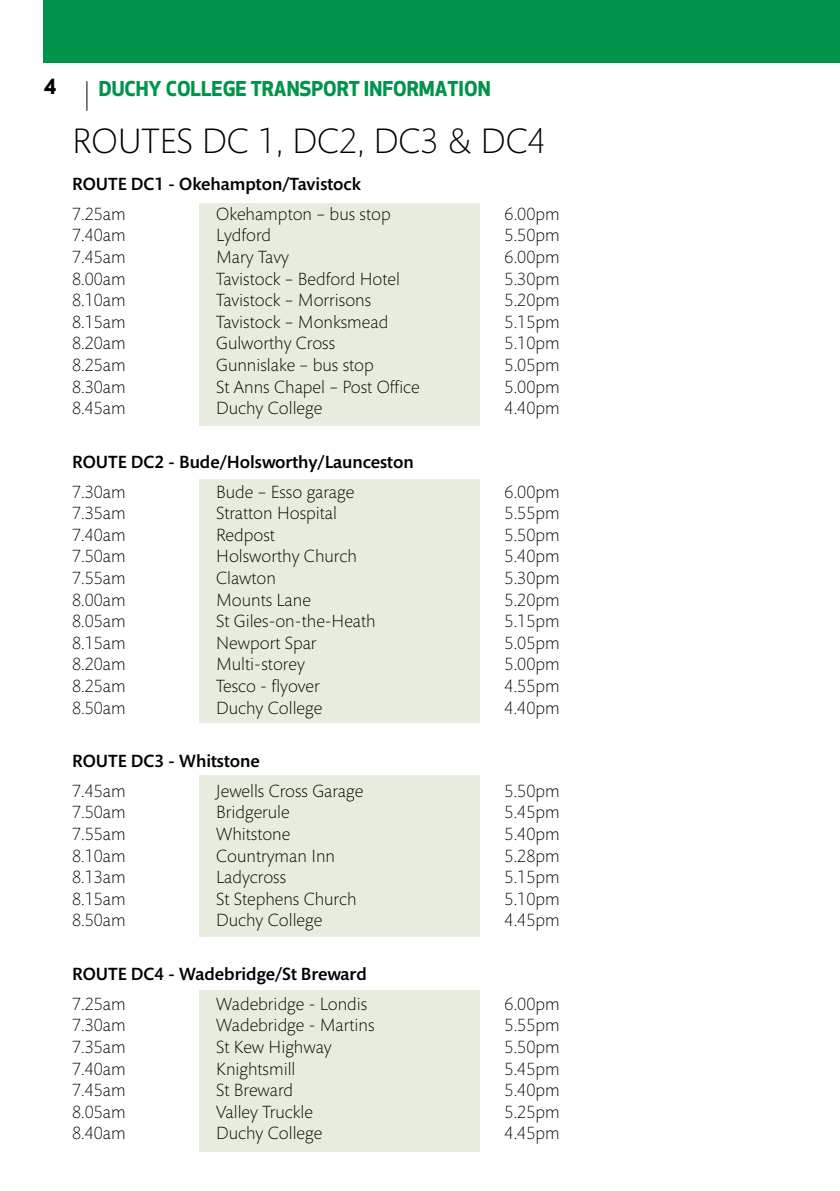
<style>
.page{position:relative;width:840px;height:1191px;background:#fff}
.page>*{position:absolute;margin:0;border:0;box-sizing:border-box;transform-origin:0 0}
.t1{font:300 36px "Mundo Sans";color:#000}
.t2{font:20px "Apex New PS Bold Proportional";color:#00944b}
.t3{font:20px "Apex New PS Bold Proportional";color:#000}
.t4{font:300 18px "Mundo Sans";color:#000}
.t5{font:500 18px "Mundo Sans";color:#000}
</style>
<div class="page">
<div style="left:198px;top:990px;width:281px;height:161px;background:#e6ecde"></div>
<div style="left:198px;top:203px;width:281px;height:222px;background:#e6ecde"></div>
<div style="left:198px;top:478px;width:281px;height:244px;background:#e6ecde"></div>
<div style="left:198px;top:776px;width:281px;height:161px;background:#e6ecde"></div>
<div style="left:44px;top:0;width:795px;height:62px;background:#00944b"></div>
<hr style="left:86px;top:81px;width:1px;height:30px;background:#000">
<p class="t3" style="left:44px;top:74px;width:14px">4</p>
<p class="t2" style="left:99px;top:77px;width:393px">DUCHY COLLEGE TRANSPORT INFORMATION</p>
<h1 class="t1" style="left:72px;top:121px;width:475px">ROUTES DC 1, DC2, DC3 &amp; DC4</h1>
<p class="t5" style="left:72px;top:174px;width:290px">ROUTE DC1 - Okehampton/Tavistock</p>
<p class="t4" style="left:72px;top:204px;width:55px">7.25am</p>
<p class="t4" style="left:216px;top:204px;width:176px">Okehampton – bus stop</p>
<p class="t4" style="left:504px;top:204px;width:57px">6.00pm</p>
<p class="t4" style="left:72px;top:226px;width:55px">7.40am</p>
<p class="t4" style="left:216px;top:226px;width:56px">Lydford</p>
<p class="t4" style="left:504px;top:226px;width:57px">5.50pm</p>
<p class="t4" style="left:72px;top:247px;width:55px">7.45am</p>
<p class="t4" style="left:216px;top:247px;width:74px">Mary Tavy</p>
<p class="t4" style="left:504px;top:247px;width:57px">6.00pm</p>
<p class="t4" style="left:72px;top:269px;width:55px">8.00am</p>
<p class="t4" style="left:216px;top:269px;width:185px">Tavistock – Bedford Hotel</p>
<p class="t4" style="left:504px;top:269px;width:57px">5.30pm</p>
<p class="t4" style="left:72px;top:291px;width:55px">8.10am</p>
<p class="t4" style="left:216px;top:291px;width:156px">Tavistock – Morrisons</p>
<p class="t4" style="left:504px;top:291px;width:57px">5.20pm</p>
<p class="t4" style="left:72px;top:312px;width:55px">8.15am</p>
<p class="t4" style="left:216px;top:312px;width:173px">Tavistock – Monksmead</p>
<p class="t4" style="left:504px;top:312px;width:57px">5.15pm</p>
<p class="t4" style="left:72px;top:334px;width:55px">8.20am</p>
<p class="t4" style="left:216px;top:334px;width:120px">Gulworthy Cross</p>
<p class="t4" style="left:504px;top:334px;width:57px">5.10pm</p>
<p class="t4" style="left:72px;top:355px;width:55px">8.25am</p>
<p class="t4" style="left:216px;top:355px;width:159px">Gunnislake – bus stop</p>
<p class="t4" style="left:504px;top:355px;width:57px">5.05pm</p>
<p class="t4" style="left:72px;top:377px;width:55px">8.30am</p>
<p class="t4" style="left:216px;top:377px;width:205px">St Anns Chapel – Post Office</p>
<p class="t4" style="left:504px;top:377px;width:57px">5.00pm</p>
<p class="t4" style="left:72px;top:399px;width:55px">8.45am</p>
<p class="t4" style="left:216px;top:399px;width:107px">Duchy College</p>
<p class="t4" style="left:504px;top:399px;width:57px">4.40pm</p>
<p class="t5" style="left:72px;top:452px;width:343px">ROUTE DC2 - Bude/Holsworthy/Launceston</p>
<p class="t4" style="left:72px;top:482px;width:55px">7.30am</p>
<p class="t4" style="left:216px;top:482px;width:139px">Bude – Esso garage</p>
<p class="t4" style="left:504px;top:482px;width:57px">6.00pm</p>
<p class="t4" style="left:72px;top:503px;width:55px">7.35am</p>
<p class="t4" style="left:216px;top:503px;width:122px">Stratton Hospital</p>
<p class="t4" style="left:504px;top:503px;width:57px">5.55pm</p>
<p class="t4" style="left:72px;top:525px;width:55px">7.40am</p>
<p class="t4" style="left:216px;top:525px;width:60px">Redpost</p>
<p class="t4" style="left:504px;top:525px;width:57px">5.50pm</p>
<p class="t4" style="left:72px;top:547px;width:55px">7.50am</p>
<p class="t4" style="left:216px;top:547px;width:142px">Holsworthy Church</p>
<p class="t4" style="left:504px;top:547px;width:57px">5.40pm</p>
<p class="t4" style="left:72px;top:568px;width:55px">7.55am</p>
<p class="t4" style="left:216px;top:568px;width:61px">Clawton</p>
<p class="t4" style="left:504px;top:568px;width:57px">5.30pm</p>
<p class="t4" style="left:72px;top:590px;width:55px">8.00am</p>
<p class="t4" style="left:216px;top:590px;width:96px">Mounts Lane</p>
<p class="t4" style="left:504px;top:590px;width:57px">5.20pm</p>
<p class="t4" style="left:72px;top:611px;width:55px">8.05am</p>
<p class="t4" style="left:216px;top:611px;width:161px">St Giles-on-the-Heath</p>
<p class="t4" style="left:504px;top:611px;width:57px">5.15pm</p>
<p class="t4" style="left:72px;top:633px;width:55px">8.15am</p>
<p class="t4" style="left:216px;top:633px;width:102px">Newport Spar</p>
<p class="t4" style="left:504px;top:633px;width:57px">5.05pm</p>
<p class="t4" style="left:72px;top:655px;width:55px">8.20am</p>
<p class="t4" style="left:216px;top:655px;width:90px">Multi-storey</p>
<p class="t4" style="left:504px;top:655px;width:57px">5.00pm</p>
<p class="t4" style="left:72px;top:676px;width:55px">8.25am</p>
<p class="t4" style="left:216px;top:676px;width:105px">Tesco - flyover</p>
<p class="t4" style="left:504px;top:676px;width:57px">4.55pm</p>
<p class="t4" style="left:72px;top:698px;width:55px">8.50am</p>
<p class="t4" style="left:216px;top:698px;width:107px">Duchy College</p>
<p class="t4" style="left:504px;top:698px;width:57px">4.40pm</p>
<p class="t5" style="left:72px;top:751px;width:189px">ROUTE DC3 - Whitstone</p>
<p class="t4" style="left:72px;top:781px;width:55px">7.45am</p>
<p class="t4" style="left:216px;top:781px;width:148px">Jewells Cross Garage</p>
<p class="t4" style="left:504px;top:781px;width:57px">5.50pm</p>
<p class="t4" style="left:72px;top:803px;width:55px">7.50am</p>
<p class="t4" style="left:216px;top:803px;width:75px">Bridgerule</p>
<p class="t4" style="left:504px;top:803px;width:57px">5.45pm</p>
<p class="t4" style="left:72px;top:824px;width:55px">7.55am</p>
<p class="t4" style="left:216px;top:824px;width:75px">Whitstone</p>
<p class="t4" style="left:504px;top:824px;width:57px">5.40pm</p>
<p class="t4" style="left:72px;top:846px;width:55px">8.10am</p>
<p class="t4" style="left:216px;top:846px;width:120px">Countryman Inn</p>
<p class="t4" style="left:504px;top:846px;width:57px">5.28pm</p>
<p class="t4" style="left:72px;top:867px;width:55px">8.13am</p>
<p class="t4" style="left:216px;top:867px;width:71px">Ladycross</p>
<p class="t4" style="left:504px;top:867px;width:57px">5.15pm</p>
<p class="t4" style="left:72px;top:889px;width:55px">8.15am</p>
<p class="t4" style="left:216px;top:889px;width:142px">St Stephens Church</p>
<p class="t4" style="left:504px;top:889px;width:57px">5.10pm</p>
<p class="t4" style="left:72px;top:911px;width:55px">8.50am</p>
<p class="t4" style="left:216px;top:911px;width:107px">Duchy College</p>
<p class="t4" style="left:504px;top:911px;width:57px">4.45pm</p>
<p class="t5" style="left:72px;top:964px;width:296px">ROUTE DC4 - Wadebridge/St Breward</p>
<p class="t4" style="left:72px;top:994px;width:55px">7.25am</p>
<p class="t4" style="left:216px;top:994px;width:152px">Wadebridge - Londis</p>
<p class="t4" style="left:504px;top:994px;width:57px">6.00pm</p>
<p class="t4" style="left:72px;top:1015px;width:55px">7.30am</p>
<p class="t4" style="left:216px;top:1015px;width:160px">Wadebridge - Martins</p>
<p class="t4" style="left:504px;top:1015px;width:57px">5.55pm</p>
<p class="t4" style="left:72px;top:1037px;width:55px">7.35am</p>
<p class="t4" style="left:216px;top:1037px;width:117px">St Kew Highway</p>
<p class="t4" style="left:504px;top:1037px;width:57px">5.50pm</p>
<p class="t4" style="left:72px;top:1059px;width:55px">7.40am</p>
<p class="t4" style="left:216px;top:1059px;width:81px">Knightsmill</p>
<p class="t4" style="left:504px;top:1059px;width:57px">5.45pm</p>
<p class="t4" style="left:72px;top:1080px;width:55px">7.45am</p>
<p class="t4" style="left:216px;top:1080px;width:78px">St Breward</p>
<p class="t4" style="left:504px;top:1080px;width:57px">5.40pm</p>
<p class="t4" style="left:72px;top:1102px;width:55px">8.05am</p>
<p class="t4" style="left:216px;top:1102px;width:98px">Valley Truckle</p>
<p class="t4" style="left:504px;top:1102px;width:57px">5.25pm</p>
<p class="t4" style="left:72px;top:1123px;width:55px">8.40am</p>
<p class="t4" style="left:216px;top:1123px;width:107px">Duchy College</p>
<p class="t4" style="left:504px;top:1123px;width:57px">4.45pm</p>
</div>
